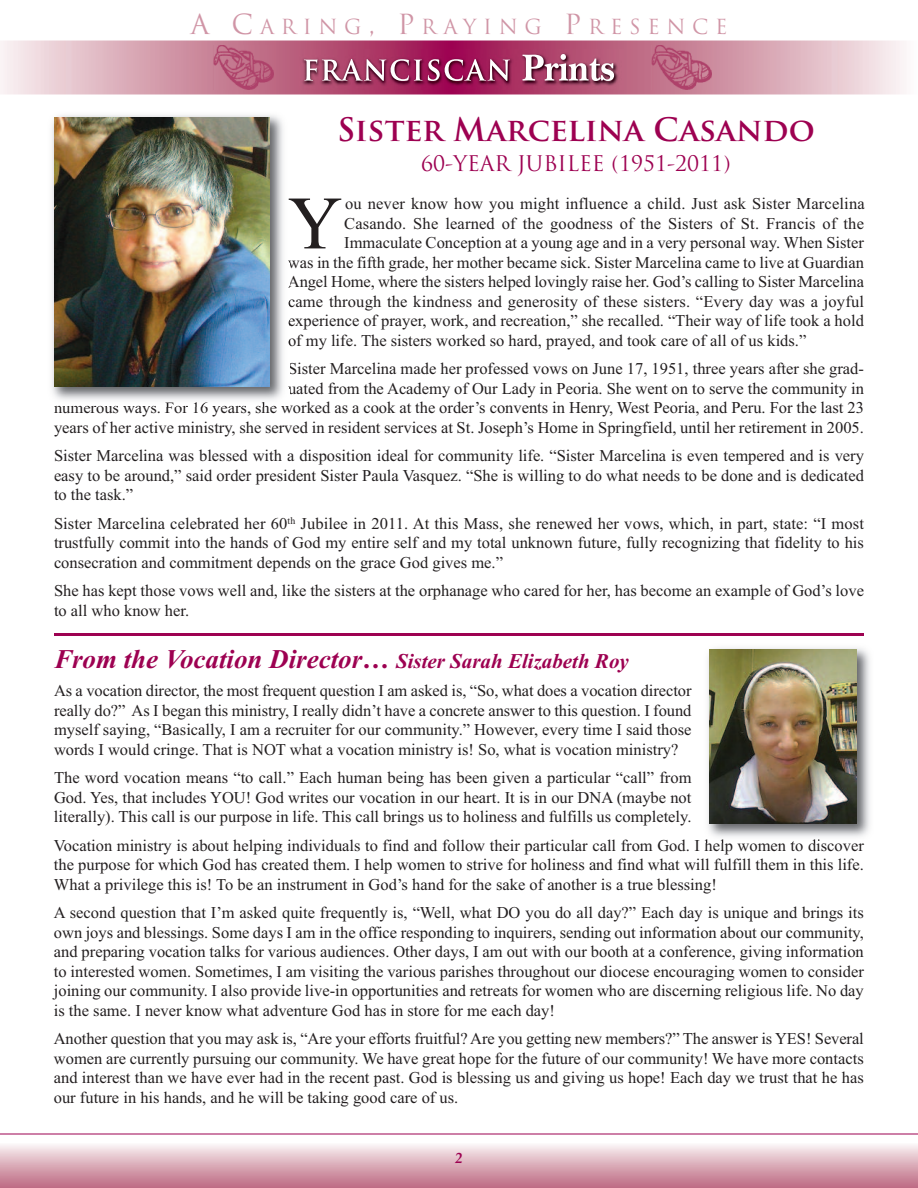
<style>
.page{position:relative;width:918px;height:1188px;background:#fff}
.page>*{position:absolute;margin:0;border:0;box-sizing:border-box;transform-origin:0 0}
.t1{font:75.3px "Times New Roman";color:#231f20}
.t2{font:700 31.5px "Trajan Pro";color:#9d0151}
.t3{font:italic 700 27px "Times New Roman";color:#9d0151}
.t4{font:21px "Trajan Pro";color:#9d0151}
.t5{font:20.25px "Trajan Pro";letter-spacing:.335em;color:#d095a6}
.t6{font:16.5px/19.5px "Times New Roman";color:#231f20;text-align:justify}
.t7{font:italic 700 15px "Palatino";color:#9d0151}
.s1{font-size:27px}
.s2{font-size:21px}
</style>
<div class="page">
<img style="left:0;top:40px;width:904px;height:54px">
<img style="left:299px;top:49px;width:324px;height:41px">
<svg style="left:304px;top:54px;width:310px;height:27px"></svg>
<img style="left:214px;top:45px;width:60px;height:45px">
<img style="left:652px;top:45px;width:60px;height:45px">
<hr style="left:0;top:1134px;width:918px;height:1px;background:#9d0151">
<img style="left:52px;top:115px;width:237px;height:291px">
<img style="left:54px;top:406px;width:57px;height:1px">
<img style="left:54px;top:117px;width:216px;height:270px">
<img style="left:704px;top:648px;width:166px;height:195px">
<img style="left:710px;top:650px;width:146px;height:174px">
<hr style="left:54px;top:633px;width:810px;height:3px;background:#9d0151">
<p class="t5" style="left:190px;top:19px;width:539px"><span class="s1">A C</span>ARING<span class="s1">, P</span>RAYING <span class="s1">P</span>RESENCE</p>
<h2 class="t2" style="left:337px;top:117px;width:479px">Sister Marcelina Casando</h2>
<p class="t4" style="left:421px;top:155px;width:311px">60-YEAR JUBILEE (1951-2011)</p>
<h1 class="t1" style="left:288px;top:178px;width:56px">Y</h1>
<p class="t6" style="left:345px;top:194px;width:521px">ou never know how you might influence a child. Just ask Sister Marcelina</p>
<p class="t6" style="left:344px;top:213px;width:521px">Casando. She learned of the goodness of the Sisters of St. Francis of the</p>
<p class="t6" style="left:344px;top:233px;width:521px">Immaculate Conception at a young age and in a very personal way. When Sister</p>
<p class="t6" style="left:288px;top:252px;width:578px">was in the fifth grade, her mother became sick. Sister Marcelina came to live at Guardian</p>
<p class="t6" style="left:288px;top:272px;width:577px">Angel Home, where the sisters helped lovingly raise her. God’s calling to Sister Marcelina</p>
<p class="t6" style="left:288px;top:291px;width:578px">came through the kindness and generosity of these sisters. “Every day was a joyful</p>
<p class="t6" style="left:288px;top:311px;width:577px">experience of prayer, work, and recreation,” she recalled. “Their way of life took a hold</p>
<p class="t6" style="left:288px;top:330px;width:520px">of my life. The sisters worked so hard, prayed, and took care of all of us kids.”</p>
<p class="t6" style="left:54px;top:359px;width:812px;text-align:right">Sister Marcelina made her professed vows on June 17, 1951, three years after she grad-<br>uated from the Academy of Our Lady in Peoria. She went on to serve the community in<br>numerous ways. For 16 years, she worked as a cook at the order’s convents in Henry, West Peoria, and Peru. For the last 23 years of her active ministry, she served in resident services at St. Joseph’s Home in Springfield, until her retirement in 2005.</p>
<p class="t6" style="left:54px;top:446px;width:812px">Sister Marcelina was blessed with a disposition ideal for community life. “Sister Marcelina is even tempered and is very easy to be around,” said order president Sister Paula Vasquez. “She is willing to do what needs to be done and is dedicated to the task.”</p>
<p class="t6" style="left:54px;top:513px;width:812px">Sister Marcelina celebrated her 60<sup>th</sup> Jubilee in 2011. At this Mass, she renewed her vows, which, in part, state: “I most trustfully commit into the hands of God my entire self and my total unknown future, fully recognizing that fidelity to his consecration and commitment depends on the grace God gives me.”</p>
<p class="t6" style="left:54px;top:581px;width:812px">She has kept those vows well and, like the sisters at the orphanage who cared for her, has become an example of God’s love to all who know her.</p>
<h3 class="t3" style="left:54px;top:643px;width:576px">From the Vocation Director… <span class="s2">Sister Sarah Elizabeth Roy</span></h3>
<p class="t6" style="left:54px;top:681px;width:639px">As a vocation director, the most frequent question I am asked is, “So, what does a vocation director really do?” As I began this ministry, I really didn’t have a concrete answer to this question. I found myself saying, “Basically, I am a recruiter for our community.” However, every time I said those words I would cringe. That is NOT what a vocation ministry is! So, what is vocation ministry?</p>
<p class="t6" style="left:54px;top:768px;width:639px">The word vocation means “to call.” Each human being has been given a particular “call” from God. Yes, that includes YOU! God writes our vocation in our heart. It is in our DNA (maybe not literally). This call is our purpose in life. This call brings us to holiness and fulfills us completely.</p>
<p class="t6" style="left:54px;top:835px;width:812px">Vocation ministry is about helping individuals to find and follow their particular call from God. I help women to discover the purpose for which God has created them. I help women to strive for holiness and find what will fulfill them in this life.<br>What a privilege this is! To be an instrument in God’s hand for the sake of another is a true blessing!</p>
<p class="t6" style="left:54px;top:903px;width:812px">A second question that I’m asked quite frequently is, “Well, what DO you do all day?” Each day is unique and brings its own joys and blessings. Some days I am in the office responding to inquirers, sending out information about our community, and preparing vocation talks for various audiences. Other days, I am out with our booth at a conference, giving information to interested women. Sometimes, I am visiting the various parishes throughout our diocese encouraging women to consider joining our community. I also provide live-in opportunities and retreats for women who are discerning religious life. No day is the same. I never know what adventure God has in store for me each day!</p>
<p class="t6" style="left:54px;top:1029px;width:812px">Another question that you may ask is, “Are your efforts fruitful? Are you getting new members?” The answer is YES! Several women are currently pursuing our community. We have great hope for the future of our community! We have more contacts and interest than we have ever had in the recent past. God is blessing us and giving us hope! Each day we trust that he has our future in his hands, and he will be taking good care of us.</p>
<p class="t7" style="left:455px;top:1152px;width:9px">2</p>
</div>
